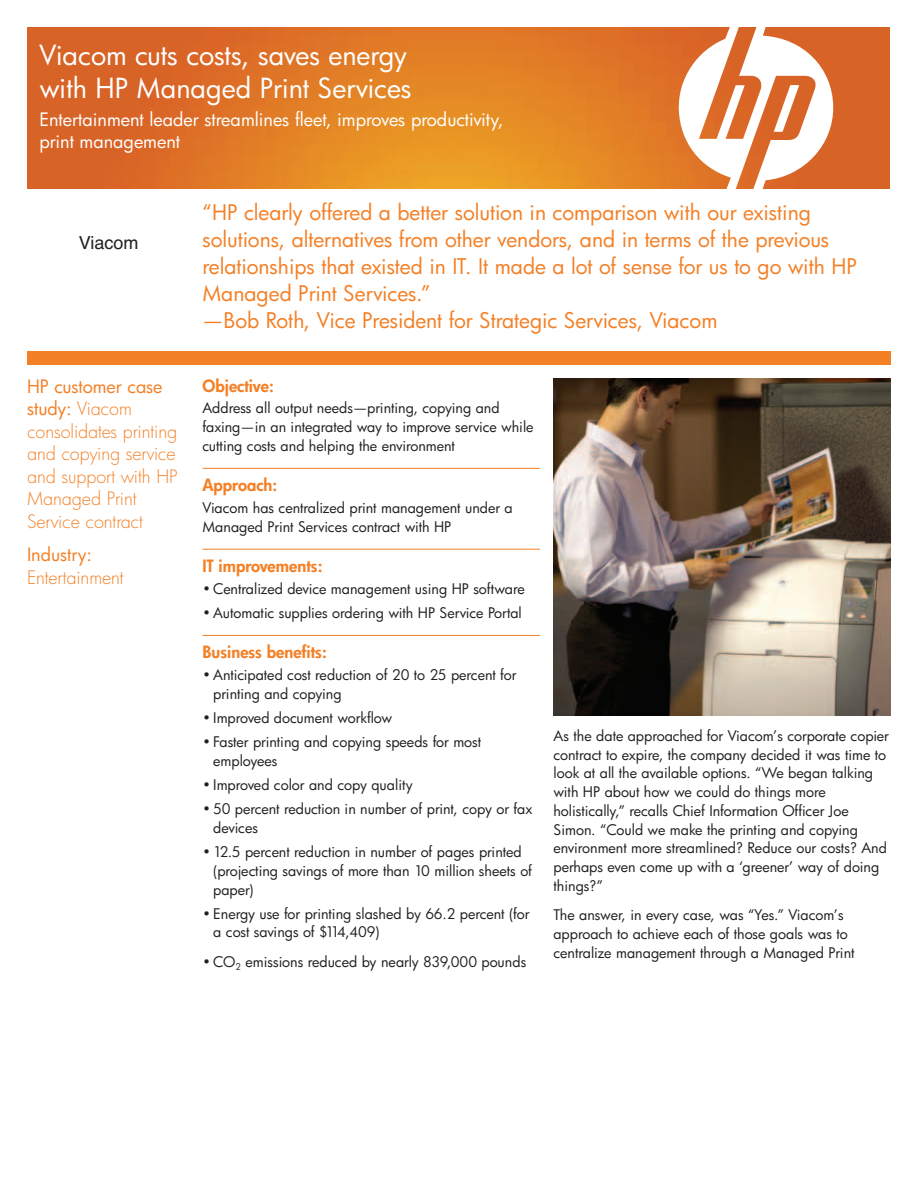
<style>
.page{position:relative;width:918px;height:1188px;background:#fff}
.page>*{position:absolute;margin:0;border:0;box-sizing:border-box;transform-origin:0 0}
.t1{font:27px/33px "Futura Bk";letter-spacing:-.005em;color:#fff}
.t2{font:21px/27px "Futura Bk";letter-spacing:-.005em;color:#f48026}
.t3{font:18px/22.5px "Futura Lt";letter-spacing:-.005em;color:#f48026}
.t4{font:18px/22.5px "Futura Bk";color:#fff}
.t5{font:18px/22.5px "Futura Bk";letter-spacing:-.005em;color:#f48026}
.t6{font:18px "Helvetica";color:#231f20}
.t7{font:16.5px "Futura Hv";color:#f48026}
.t8{font:14.25px/18.8px "Futura Bk";color:#231f20}
.s1{font-family:"Futura Lt"}
</style>
<div class="page">
<hr style="left:202px;top:468px;width:338px;height:1px;background:#f48026">
<hr style="left:202px;top:549px;width:338px;height:1px;background:#f48026">
<hr style="left:202px;top:635px;width:338px;height:1px;background:#f48026">
<img style="left:554px;top:378px;width:337px;height:338px">
<div style="left:27px;top:351px;width:864px;height:13px;background:#f48026"></div>
<img style="left:27px;top:27px;width:863px;height:162px">
<svg style="left:679px;top:27px;width:154px;height:162px"></svg>
<h1 class="t1" style="left:40px;top:41px;width:374px">Viacom cuts costs, saves energy with HP Managed Print Services</h1>
<p class="t4" style="left:40px;top:109px;width:466px">Entertainment leader streamlines fleet, improves productivity, print management</p>
<p class="t6" style="left:79px;top:236px;width:61px">Viacom</p>
<p class="t5" style="left:27px;top:377px;width:137px">HP customer case study: <span class="s1">Viacom</span></p>
<p class="t3" style="left:27px;top:422px;width:152px">consolidates printing and copying service and support with HP<br>Managed Print<br>Service contract</p>
<p class="t5" style="left:27px;top:545px;width:67px">Industry:</p>
<p class="t3" style="left:27px;top:567px;width:98px">Entertainment</p>
<p class="t2" style="left:202px;top:200px;width:656px">“HP clearly offered a better solution in comparison with our existing solutions, alternatives from other vendors, and in terms of the previous relationships that existed in IT. It made a lot of sense for us to go with HP Managed Print Services.”<br>—Bob Roth, Vice President for Strategic Services, Viacom</p>
<p class="t7" style="left:202px;top:378px;width:73px">Objective:</p>
<p class="t8" style="left:202px;top:400px;width:333px">Address all output needs—printing, copying and faxing—in an integrated way to improve service while cutting costs and helping the environment</p>
<p class="t7" style="left:202px;top:478px;width:76px">Approach:</p>
<p class="t8" style="left:202px;top:500px;width:312px">Viacom has centralized print management under a<br>Managed Print Services contract with HP</p>
<p class="t7" style="left:202px;top:558px;width:121px">IT improvements:</p>
<p class="t8" style="left:202px;top:580px;width:324px">• Centralized device management using HP software</p>
<p class="t8" style="left:202px;top:605px;width:321px">• Automatic supplies ordering with HP Service Portal</p>
<p class="t7" style="left:202px;top:645px;width:126px">Business benefits:</p>
<p class="t8" style="left:213px;top:667px;width:305px;text-indent:-11px">• Anticipated cost reduction of 20 to 25 percent for printing and copying</p>
<p class="t8" style="left:202px;top:710px;width:191px">• Improved document workflow</p>
<p class="t8" style="left:213px;top:734px;width:269px;text-indent:-11px">• Faster printing and copying speeds for most employees</p>
<p class="t8" style="left:202px;top:777px;width:212px">• Improved color and copy quality</p>
<p class="t8" style="left:213px;top:801px;width:321px;text-indent:-11px">• 50 percent reduction in number of print, copy or fax devices</p>
<p class="t8" style="left:213px;top:844px;width:320px;text-indent:-11px">• 12.5 percent reduction in number of pages printed (projecting savings of more than 10 million sheets of paper)</p>
<p class="t8" style="left:213px;top:905px;width:318px;text-indent:-11px">• Energy use for printing slashed by 66.2 percent (for a cost savings of $114,409)</p>
<p class="t8" style="left:202px;top:954px;width:325px">• CO<sub>2</sub> emissions reduced by nearly 839,000 pounds</p>
<p class="t8" style="left:553px;top:727px;width:337px">As the date approached for Viacom’s corporate copier contract to expire, the company decided it was time to look at all the available options. “We began talking with HP about how we could do things more holistically,” recalls Chief Information Officer Joe Simon. “Could we make the printing and copying environment more streamlined? Reduce our costs? And perhaps even come up with a ‘greener’ way of doing things?”</p>
<p class="t8" style="left:553px;top:907px;width:303px">The answer, in every case, was “Yes.” Viacom’s approach to achieve each of those goals was to centralize management through a Managed Print</p>
</div>
